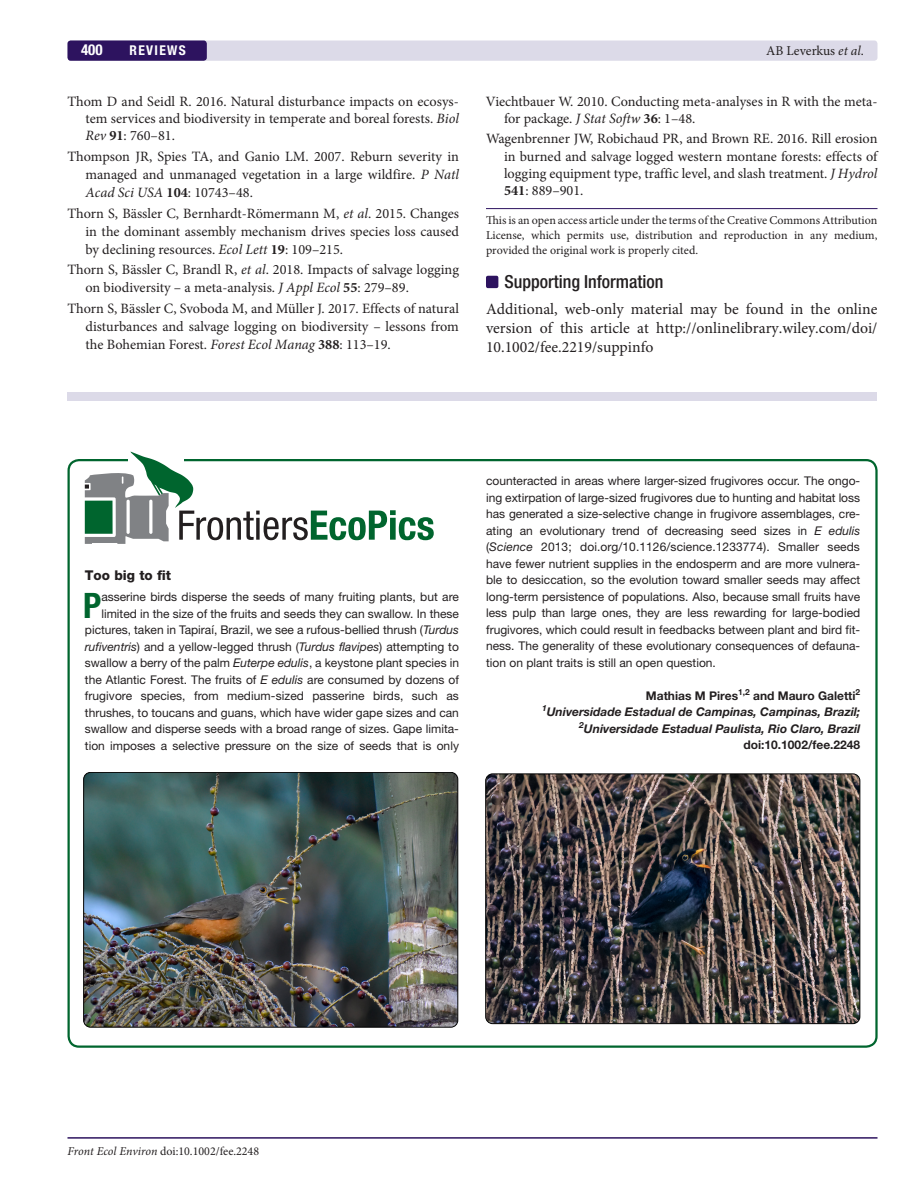
<style>
.page{position:relative;width:918px;height:1188px;background:#fff}
.page>*{position:absolute;margin:0;border:0;box-sizing:border-box;transform-origin:0 0}
.t1{font:700 condensed 35.1px "Helvetica Neue LT Std";color:#00652e}
.t2{font:500 condensed 18px "Helvetica Neue LT Std";color:#231f20}
.t3{font:15.75px/18.8px "Minion Pro";color:#231f20;text-align:justify}
.t4{font:700 condensed 15px "Helvetica Neue LT Std";color:#fff}
.t5{font:14.25px/17.9px "Minion Pro";color:#231f20;text-align:justify}
.t6{font:13.5px "Minion Pro";color:#231f20}
.t7{font:800 13.5px "Helvetica Neue LT Std";color:#231f20}
.t8{font:700 condensed 13.5px "Helvetica Neue LT Std";letter-spacing:.1em;color:#fff}
.t9{font:12px/16.5px "Helvetica Neue LT Std";color:#231f20;text-align:right}
.t10{font:12px/15px "Minion Pro";color:#231f20;text-align:justify}
.t11{font:italic 700 12px/16.5px "Helvetica Neue LT Std";color:#231f20;text-align:right}
.s1{font-style:italic}
.s2{font-weight:700}
.s3{font-style:normal}
</style>
<div class="page">
<div style="left:67px;top:40px;width:811px;height:21px;background:#dcdae8;border-radius:3px"></div>
<div style="left:67px;top:40px;width:140px;height:21px;background:#2d135f;border-radius:3px"></div>
<hr style="left:68px;top:1137px;width:810px;height:2px;background:#2d135f">
<div style="left:486px;top:276px;width:12px;height:12px;background:#2d135f;border-radius:2px"></div>
<hr style="left:486px;top:208px;width:392px;height:1px;background:#2d135f">
<svg style="left:85px;top:452px;width:349px;height:92px"></svg>
<img style="left:84px;top:772px;width:374px;height:255px">
<div style="left:83px;top:772px;width:375px;height:256px;border:1px solid #000;border-radius:7px"></div>
<img style="left:486px;top:774px;width:374px;height:250px">
<div style="left:485px;top:774px;width:375px;height:250px;border:1px solid #000;border-radius:7px"></div>
<div style="left:68px;top:392px;width:810px;height:9px;background:#dcdae8"></div>
<p class="t4" style="left:81px;top:41px;width:23px">400</p>
<p class="t8" style="left:130px;top:42px;width:58px">REVIEWS</p>
<p class="t6" style="left:766px;top:42px;width:99px">AB Leverkus <span class="s1">et al</span>.</p>
<p class="t5" style="left:85px;top:93px;width:375px;line-height:17.2px;text-indent:-18px">Thom D and Seidl R. 2016. Natural disturbance impacts on ecosys&shy;tem services and biodiversity in temperate and boreal forests. <span class="s1">Biol Rev</span> <span class="s2">91</span>: 760–81.</p>
<p class="t5" style="left:85px;top:148px;width:375px;text-indent:-18px">Thompson JR, Spies TA, and Ganio LM. 2007. Reburn severity in managed and unmanaged vegetation in a large wildfire. <span class="s1">P Natl Acad Sci USA</span> <span class="s2">104</span>: 10743–48.</p>
<p class="t5" style="left:85px;top:204px;width:375px;text-indent:-18px">Thorn S, Bässler C, Bernhardt-Römermann M, <span class="s1">et al</span>. 2015. Changes in the dominant assembly mechanism drives species loss caused by declining resources. <span class="s1">Ecol Lett</span> <span class="s2">19</span>: 109–215.</p>
<p class="t5" style="left:85px;top:261px;width:375px;text-indent:-18px">Thorn S, Bässler C, Brandl R, <span class="s1">et al</span>. 2018. Impacts of salvage logging on biodiversity – a meta-analysis. <span class="s1">J Appl Ecol</span> <span class="s2">55</span>: 279–89.</p>
<p class="t5" style="left:85px;top:300px;width:375px;text-indent:-18px">Thorn S, Bässler C, Svoboda M, and Müller J. 2017. Effects of natural disturbances and salvage logging on biodiversity – lessons from the Bohemian Forest. <span class="s1">Forest Ecol Manag</span> <span class="s2">388</span>: 113–19.</p>
<p class="t5" style="left:504px;top:93px;width:375px;line-height:17.2px;text-indent:-18px">Viechtbauer W. 2010. Conducting meta-analyses in R with the meta&shy;for package. <span class="s1">J Stat Softw</span> <span class="s2">36</span>: 1–48.</p>
<p class="t5" style="left:504px;top:130px;width:375px;line-height:17.2px;text-indent:-18px">Wagenbrenner JW, Robichaud PR, and Brown RE. 2016. Rill erosion in burned and salvage logged western montane forests: effects of logging equipment type, traffic level, and slash treatment. <span class="s1">J Hydrol </span><span class="s2">541</span>: 889–901.</p>
<p class="t10" style="left:486px;top:213px;width:393px">This is an open access article under the terms of the Creative Commons Attribution License, which permits use, distribution and reproduction in any medium, provided the original work is properly cited.</p>
<h2 class="t2" style="left:504px;top:271px;width:161px">Supporting Information</h2>
<h3 class="t3" style="left:486px;top:300px;width:393px">Additional, web-only material may be found in the online version of this article at http://onlinelibrary.wiley.com/doi/ 10.1002/fee.2219/suppinfo</h3>
<p class="t7" style="left:85px;top:567px;width:88px">Too big to fit</p>
<h1 class="t1" style="left:83px;top:584px;width:20px">P</h1>
<p class="t9" style="left:85px;top:588px;width:376px">asserine birds disperse the seeds of many fruiting plants, but are limited in the size of the fruits and seeds they can swallow. In these pictures, taken in Tapiraí, Brazil, we see a rufous-bellied thrush (<span class="s1">Turdus rufiventris</span>) and a yellow-legged thrush (<span class="s1">Turdus flavipes</span>) attempting to swallow a berry of the palm <span class="s1">Euterpe edulis</span>, a keystone plant species in the Atlantic Forest. The fruits of <span class="s1">E edulis</span> are consumed by dozens of frugivore species, from medium-sized passerine birds, such as thrushes, to toucans and guans, which have wider gape sizes and can swallow and disperse seeds with a broad range of sizes. Gape limita&shy;tion imposes a selective pressure on the size of seeds that is only</p>
<p class="t9" style="left:486px;top:472px;width:376px;text-align:justify">counteracted in areas where larger-sized frugivores occur. The ongo&shy;ing extirpation of large-sized frugivores due to hunting and habitat loss has generated a size-selective change in frugivore assemblages, cre&shy;ating an evolutionary trend of decreasing seed sizes in <span class="s1">E edulis </span>(<span class="s1">Science</span> 2013; doi.org/10.1126/science.1233774). Smaller seeds have fewer nutrient supplies in the endosperm and are more vulnera&shy;ble to desiccation, so the evolution toward smaller seeds may affect long-term persistence of populations. Also, because small fruits have less pulp than large ones, they are less rewarding for large-bodied frugivores, which could result in feedbacks between plant and bird fit&shy;ness. The generality of these evolutionary consequences of defauna&shy;tion on plant traits is still an open question.</p>
<p class="t11" style="left:542px;top:687px;width:320px"><span class="s3">Mathias M Pires</span><sup>1,2</sup> <span class="s3">and Mauro Galetti</span><sup>2<br></sup><sup>1</sup>Universidade Estadual de Campinas, Campinas, Brazil; <sup>2</sup>Universidade Estadual Paulista, Rio Claro, Brazil <span class="s3">doi:10.1002/fee.2248</span></p>
<p class="t10" style="left:68px;top:1144px;width:193px"><span class="s1">Front Ecol Environ</span> doi:10.1002/fee.2248</p>
</div>
